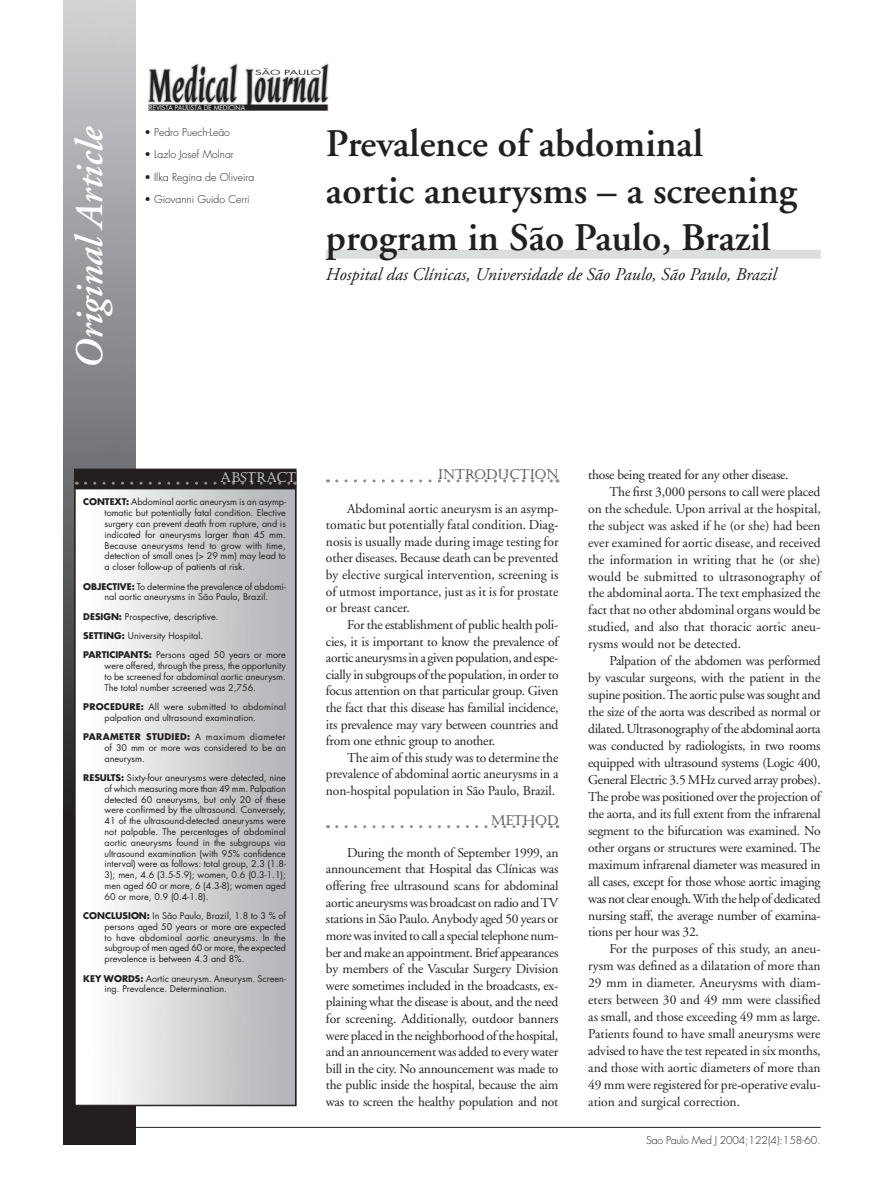
<style>
.page{position:relative;width:893px;height:1191px;background:#fff}
.page>*{position:absolute;margin:0;border:0;box-sizing:border-box;transform-origin:0 0}
.t1{font:600 39px/46.8px "Adobe Garamond";color:#231f20}
.t2{font:italic 600 39px "Adobe Garamond";color:#fff}
.t3{font:italic 18px "Adobe Garamond";color:#231f20}
.t4{font:13.5px/16.6px "Adobe Garamond";letter-spacing:-.015em;color:#231f20;text-align:justify}
.t5{font:13.5px "Adobe Garamond";letter-spacing:.01em;color:#231f20}
.t6{font:13.5px "Castellar";color:#231f20}
.t7{font:13.5px "Castellar";color:#fff}
.t8{font:300 10.5px "Futura";color:#231f20}
.t9{font:300 10.5px "Futura";letter-spacing:-.02em;color:#231f20}
.t10{font:9px/10.8px "Futura";color:#231f20;text-align:justify}
.s1{font-weight:700}
</style>
<div class="page">
<img style="left:64px;top:0;width:72px;height:1144px">
<hr style="left:70px;top:1127px;width:751px;height:1px;background:#231f20">
<svg style="left:74px;top:489px;width:222px;height:617px"></svg>
<div style="left:75px;top:469px;width:221px;height:636px;border:1px solid #231f20"></div>
<div style="left:75px;top:470px;width:220px;height:18px;background:#231f20"></div>
<div style="left:74px;top:469px;width:222px;height:20px;border:2px solid #231f20"></div>
<svg style="left:85px;top:482px;width:211px;height:3px"></svg>
<img style="left:147px;top:63px;width:182px;height:48px">
<div style="left:326px;top:250px;width:495px;height:9px;background:#dcdddf"></div>
<svg style="left:337px;top:479px;width:221px;height:3px"></svg>
<svg style="left:337px;top:825px;width:221px;height:3px"></svg>
<h1 class="t2" style="left:68px;top:368px;width:244px;rotate:-90deg">Original Article</h1>
<h1 class="t1" style="left:326px;top:121px;width:472px">Prevalence of abdominal aortic aneurysms – a screening program in São Paulo, Brazil</h1>
<p class="t8" style="left:144px;top:125px;width:87px">• Pedro Puech-Leão</p>
<p class="t8" style="left:144px;top:148px;width:91px">• Lazlo Josef Molnar</p>
<p class="t8" style="left:144px;top:170px;width:112px">• Ilka Regina de Oliveira</p>
<p class="t8" style="left:144px;top:193px;width:107px">• Giovanni Guido Cerri</p>
<h2 class="t3" style="left:326px;top:264px;width:452px">Hospital das Clínicas, Universidade de São Paulo, São Paulo, Brazil</h2>
<p class="t7" style="left:220px;top:470px;width:78px">ABSTRACT</p>
<p class="t10" style="left:105px;top:497px;width:183px;text-indent:-21px"><span class="s1">CONTEXT:</span> Abdominal aortic aneurysm is an asymp&shy;tomatic but potentially fatal condition. Elective surgery can prevent death from rupture, and is indicated for aneurysms larger than 45 mm.<br>Because aneurysms tend to grow with time, detection of small ones (&gt; 29 mm) may lead to a closer follow-up of patients at risk.</p>
<p class="t10" style="left:83px;top:581px;width:204px;text-align:center"><span class="s1">OBJECTIVE:</span> To determine the prevalence of abdomi&shy;nal aortic aneurysms in São Paulo, Brazil.</p>
<p class="t10" style="left:83px;top:607px;width:204px;line-height:19.2px;text-align:left"><span class="s1">DESIGN:</span> Prospective, descriptive.<br><span class="s1">SETTING:</span> University Hospital.<br><span class="s1">PARTICIPANTS:</span> Persons aged 50 years or more</p>
<p class="t10" style="left:105px;top:660px;width:183px">were offered, through the press, the opportunity to be screened for abdominal aortic aneurysm.<br>The total number screened was 2,756.</p>
<p class="t10" style="left:105px;top:701px;width:183px;text-indent:-21px"><span class="s1">PROCEDURE:</span> All were submitted to abdominal palpation and ultrasound examination.</p>
<p class="t10" style="left:105px;top:731px;width:183px;text-indent:-21px"><span class="s1">PARAMETER STUDIED:</span> A maximum diameter of 30 mm or more was considered to be an aneurysm.</p>
<p class="t10" style="left:105px;top:772px;width:183px;text-indent:-21px"><span class="s1">RESULTS:</span> Sixty-four aneurysms were detected, nine of which measuring more than 49 mm. Palpation detected 60 aneurysms, but only 20 of these were confirmed by the ultrasound. Conversely, 41 of the ultrasound-detected aneurysms were not palpable. The percentages of abdominal aortic aneurysms found in the subgroups via ultrasound examination (with 95% confidence interval) were as follows: total group, 2.3 (1.8- 3); men, 4.6 (3.5-5.9); women, 0.6 (0.3-1.1); men aged 60 or more, 6 (4.3-8); women aged 60 or more, 0.9 (0.4-1.8).</p>
<p class="t10" style="left:105px;top:910px;width:183px;text-indent:-21px"><span class="s1">CONCLUSION:</span> In São Paulo, Brazil, 1.8 to 3 % of persons aged 50 years or more are expected to have abdominal aortic aneurysms. In the subgroup of men aged 60 or more, the expected prevalence is between 4.3 and 8%.</p>
<p class="t10" style="left:105px;top:973px;width:183px;text-indent:-21px"><span class="s1">KEY WORDS:</span> Aortic aneurysm. Aneurysm. Screen&shy;ing. Prevalence. Determination.</p>
<p class="t6" style="left:438px;top:468px;width:122px">INTRODUCTION</p>
<p class="t4" style="left:326px;top:500px;width:234px;text-indent:21px">Abdominal aortic aneurysm is an asymp&shy;tomatic but potentially fatal condition. Diag&shy;nosis is usually made during image testing for other diseases. Because death can be prevented by elective surgical intervention, screening is of utmost importance, just as it is for prostate or breast cancer.</p>
<p class="t4" style="left:326px;top:616px;width:234px;text-indent:21px">For the establishment of public health poli&shy;cies, it is important to know the prevalence of aortic aneurysms in a given population, and espe&shy;cially in subgroups of the population, in order to focus attention on that particular group. Given the fact that this disease has familial incidence, its prevalence may vary between countries and from one ethnic group to another.</p>
<p class="t4" style="left:326px;top:749px;width:234px;text-indent:21px">The aim of this study was to determine the prevalence of abdominal aortic aneurysms in a non-hospital population in São Paulo, Brazil.</p>
<p class="t6" style="left:491px;top:813px;width:69px">METHOD</p>
<p class="t4" style="left:326px;top:844px;width:234px;text-indent:21px">During the month of September 1999, an announcement that Hospital das Clínicas was offering free ultrasound scans for abdominal aortic aneurysms was broadcast on radio and TV stations in São Paulo. Anybody aged 50 years or more was invited to call a special telephone num&shy;ber and make an appointment. Brief appearances by members of the Vascular Surgery Division were sometimes included in the broadcasts, ex&shy;plaining what the disease is about, and the need for screening. Additionally, outdoor banners were placed in the neighborhood of the hospital, and an announcement was added to every water bill in the city. No announcement was made to the public inside the hospital, because the aim was to screen the healthy population and not</p>
<p class="t4" style="left:588px;top:466px;width:202px">those being treated for any other disease.</p>
<p class="t4" style="left:609px;top:483px;width:213px">The first 3,000 persons to call were placed</p>
<p class="t4" style="left:588px;top:500px;width:234px">on the schedule. Upon arrival at the hospital,</p>
<p class="t4" style="left:588px;top:517px;width:234px">the subject was asked if he (or she) had been</p>
<p class="t4" style="left:588px;top:534px;width:234px">ever examined for aortic disease, and received</p>
<p class="t4" style="left:588px;top:551px;width:234px">the information in writing that he (or she)</p>
<p class="t5" style="left:588px;top:569px;width:234px">would be submitted to ultrasonography of</p>
<p class="t4" style="left:588px;top:585px;width:234px">the abdominal aorta. The text emphasized the</p>
<p class="t4" style="left:588px;top:602px;width:234px">fact that no other abdominal organs would be</p>
<p class="t4" style="left:588px;top:619px;width:234px">studied, and also that thoracic aortic aneu-</p>
<p class="t4" style="left:588px;top:636px;width:154px">rysms would not be detected.</p>
<p class="t4" style="left:609px;top:653px;width:213px">Palpation of the abdomen was performed</p>
<p class="t4" style="left:588px;top:670px;width:234px">by vascular surgeons, with the patient in the</p>
<p class="t4" style="left:588px;top:687px;width:234px">supine position. The aortic pulse was sought and</p>
<p class="t4" style="left:588px;top:704px;width:234px">the size of the aorta was described as normal or</p>
<p class="t4" style="left:588px;top:721px;width:234px">dilated. Ultrasonography of the abdominal aorta</p>
<p class="t4" style="left:588px;top:737px;width:234px">was conducted by radiologists, in two rooms</p>
<p class="t4" style="left:588px;top:754px;width:234px">equipped with ultrasound systems (Logic 400,</p>
<p class="t4" style="left:588px;top:771px;width:234px">General Electric 3.5 MHz curved array probes).</p>
<p class="t4" style="left:588px;top:788px;width:234px">The probe was positioned over the projection of</p>
<p class="t4" style="left:588px;top:805px;width:234px">the aorta, and its full extent from the infrarenal</p>
<p class="t4" style="left:588px;top:822px;width:234px">segment to the bifurcation was examined. No</p>
<p class="t4" style="left:588px;top:839px;width:234px">other organs or structures were examined. The</p>
<p class="t4" style="left:588px;top:856px;width:234px">maximum infrarenal diameter was measured in</p>
<p class="t4" style="left:588px;top:873px;width:234px">all cases, except for those whose aortic imaging</p>
<p class="t4" style="left:588px;top:890px;width:234px">was not clear enough. With the help of dedicated</p>
<p class="t4" style="left:588px;top:907px;width:234px">nursing staff, the average number of examina-</p>
<p class="t4" style="left:588px;top:924px;width:112px">tions per hour was 32.</p>
<p class="t4" style="left:609px;top:941px;width:213px">For the purposes of this study, an aneu-</p>
<p class="t4" style="left:588px;top:958px;width:234px">rysm was defined as a dilatation of more than</p>
<p class="t4" style="left:588px;top:975px;width:234px">29 mm in diameter. Aneurysms with diam-</p>
<p class="t4" style="left:588px;top:992px;width:234px">eters between 30 and 49 mm were classified</p>
<p class="t4" style="left:588px;top:1009px;width:234px">as small, and those exceeding 49 mm as large.</p>
<p class="t4" style="left:588px;top:1026px;width:234px">Patients found to have small aneurysms were</p>
<p class="t4" style="left:588px;top:1042px;width:234px">advised to have the test repeated in six months,</p>
<p class="t4" style="left:588px;top:1059px;width:234px">and those with aortic diameters of more than</p>
<p class="t4" style="left:588px;top:1076px;width:234px">49 mm were registered for pre-operative evalu-</p>
<p class="t4" style="left:588px;top:1093px;width:153px">ation and surgical correction.</p>
<p class="t9" style="left:646px;top:1133px;width:176px">Sao Paulo Med J 2004;122(4):158-60.</p>
</div>
